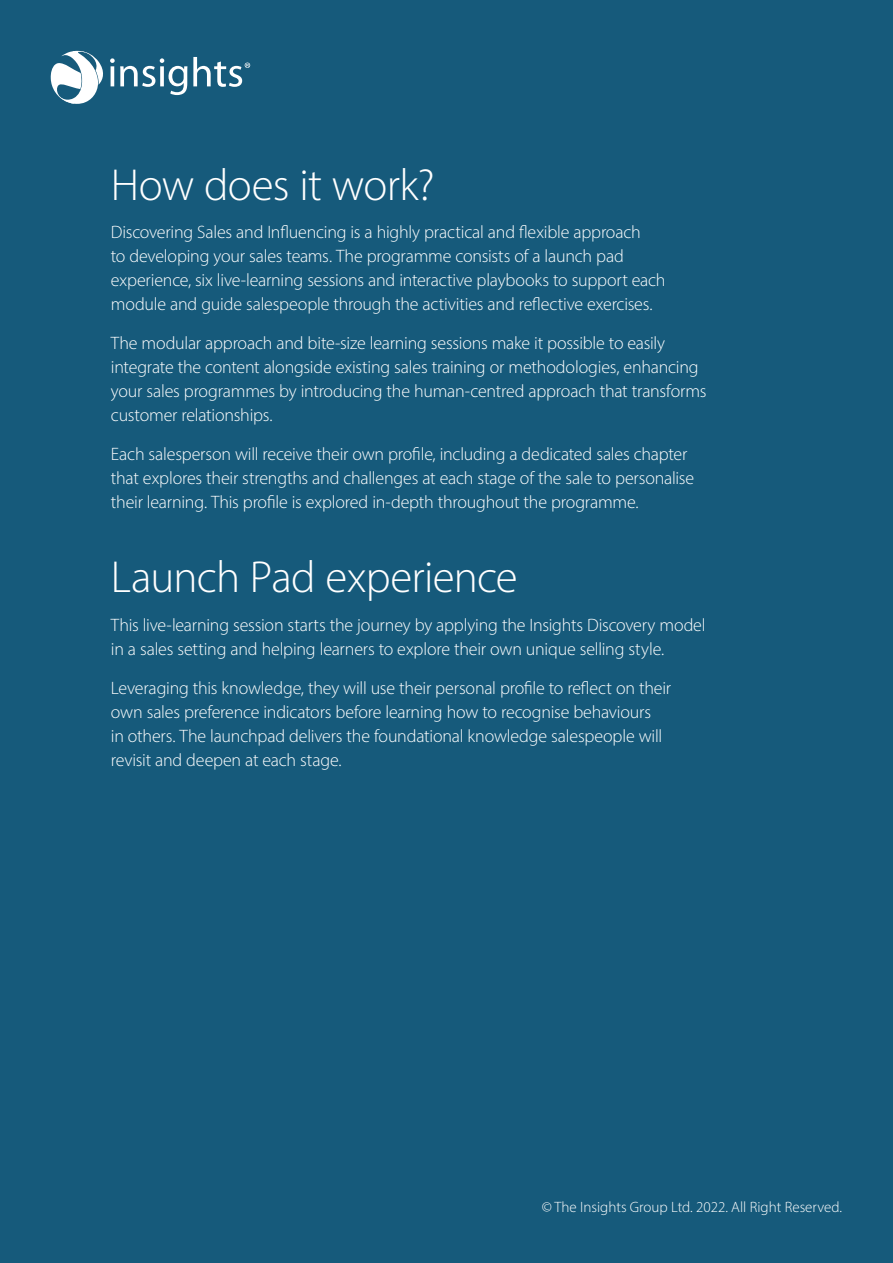
<style>
.page{position:relative;width:893px;height:1263px;background:#165a7b}
.page>*{position:absolute;margin:0;border:0;box-sizing:border-box;transform-origin:0 0}
.t1{font:300 45px "Myriad Pro";letter-spacing:-.015em;color:#fff}
.t2{font:300 18px/24px "Myriad Pro";letter-spacing:-.01em;color:#fff}
.t3{font:300 15px "Myriad Pro";color:#fff}
</style>
<div class="page">
<svg style="left:50px;top:50px;width:201px;height:54px"></svg>
<h1 class="t1" style="left:111px;top:158px;width:325px">How does it work?</h1>
<p class="t2" style="left:111px;top:220px;width:556px">Discovering Sales and Influencing is a highly practical and flexible approach<br>to developing your sales teams. The programme consists of a launch pad experience, six live-learning sessions and interactive playbooks to support each module and guide salespeople through the activities and reflective exercises.</p>
<p class="t2" style="left:111px;top:331px;width:597px">The modular approach and bite-size learning sessions make it possible to easily integrate the content alongside existing sales training or methodologies, enhancing your sales programmes by introducing the human-centred approach that transforms customer relationships.</p>
<p class="t2" style="left:111px;top:442px;width:585px">Each salesperson will receive their own profile, including a dedicated sales chapter that explores their strengths and challenges at each stage of the sale to personalise their learning. This profile is explored in-depth throughout the programme.</p>
<h1 class="t1" style="left:111px;top:550px;width:408px">Launch Pad experience</h1>
<p class="t2" style="left:111px;top:613px;width:596px">This live-learning session starts the journey by applying the Insights Discovery model in a sales setting and helping learners to explore their own unique selling style.</p>
<p class="t2" style="left:111px;top:676px;width:562px">Leveraging this knowledge, they will use their personal profile to reflect on their own sales preference indicators before learning how to recognise behaviours<br>in others. The launchpad delivers the foundational knowledge salespeople will revisit and deepen at each stage.</p>
<p class="t3" style="left:542px;top:1198px;width:302px">© The Insights Group Ltd. 2022. All Right Reserved.</p>
</div>
